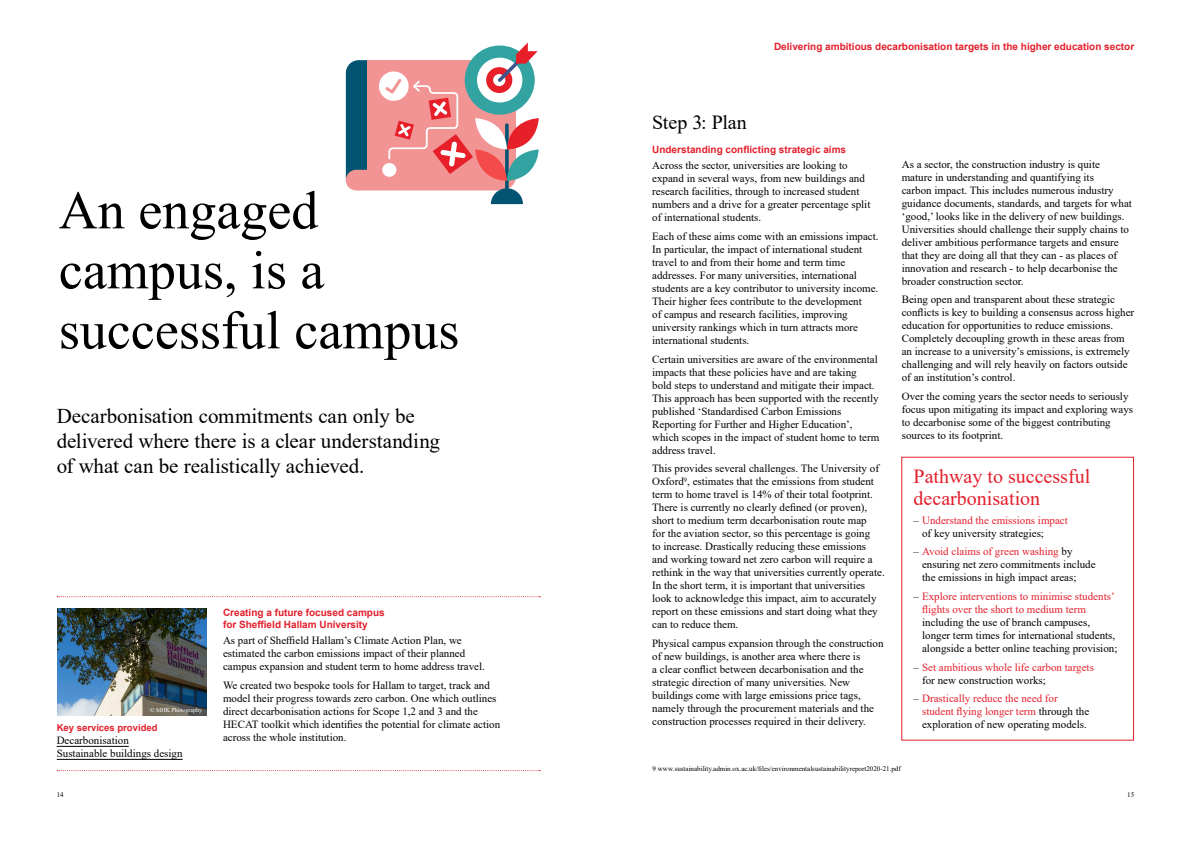
<style>
.page{position:relative;width:1191px;height:842px;background:#fff}
.page>*{position:absolute;margin:0;border:0;box-sizing:border-box;transform-origin:0 0}
.t1{font:54px/60px "Times New Roman";color:#000}
.t2{font:21px/25px "Times New Roman";letter-spacing:-.005em;color:#000}
.t3{font:20px/22px "Times New Roman";color:#e31f2b}
.t4{font:20px "Times New Roman";letter-spacing:-.005em;color:#000}
.t5{font:11px/13px "Times New Roman";color:#000}
.t6{font:11px/13px "Times New Roman";color:#e31f2b}
.t7{font:700 10px/12px "Arial";color:#e31f2b}
.t8{font:700 9.5px "Arial";color:#e31f2b}
.t9{font:7px "Times New Roman";color:#000}
.t10{font:6px "Times New Roman";color:#fff}
.s1{color:#000}
.s2{color:#e31f2b}
</style>
<div class="page">
<div style="left:901px;top:457px;width:233px;height:284px;border:1px solid #e31f2b"></div>
<svg style="left:57px;top:596px;width:483px;height:1px"></svg>
<img style="left:57px;top:608px;width:149px;height:108px">
<svg style="left:57px;top:770px;width:483px;height:1px"></svg>
<svg style="left:346px;top:43px;width:193px;height:161px"></svg>
<hr style="left:57px;top:746px;width:72px;height:1px;background:#000">
<hr style="left:57px;top:759px;width:126px;height:1px;background:#000">
<h1 class="t1" style="left:59px;top:179px;width:402px">An engaged campus, is a successful campus</h1>
<h2 class="t2" style="left:57px;top:403px;width:385px">Decarbonisation commitments can only be delivered where there is a clear understanding of what can be realistically achieved.</h2>
<p class="t10" style="left:150px;top:705px;width:54px">© MHK Photography</p>
<p class="t8" style="left:57px;top:721px;width:102px">Key services provided</p>
<p class="t5" style="left:57px;top:734px;width:127px">Decarbonisation<br>Sustainable buildings design</p>
<p class="t7" style="left:223px;top:606px;width:163px">Creating a future focused campus for Sheffield Hallam University</p>
<p class="t5" style="left:223px;top:633px;width:263px">As part of Sheffield Hallam’s Climate Action Plan, we estimated the carbon emissions impact of their planned campus expansion and student term to home address travel.</p>
<p class="t5" style="left:223px;top:678px;width:279px">We created two bespoke tools for Hallam to target, track and model their progress towards zero carbon. One which outlines direct decarbonisation actions for Scope 1,2 and 3 and the HECAT toolkit which identifies the potential for climate action across the whole institution.</p>
<p class="t7" style="left:774px;top:40px;width:362px">Delivering ambitious decarbonisation targets in the higher education sector</p>
<h3 class="t4" style="left:652px;top:108px;width:96px">Step 3: Plan</h3>
<p class="t7" style="left:652px;top:144px;width:195px">Understanding conflicting strategic aims</p>
<p class="t5" style="left:652px;top:159px;width:220px">Across the sector, universities are looking to expand in several ways, from new buildings and research facilities, through to increased student numbers and a drive for a greater percentage split of international students.</p>
<p class="t5" style="left:652px;top:229px;width:228px">Each of these aims come with an emissions impact.<br>In particular, the impact of international student travel to and from their home and term time addresses. For many universities, international students are a key contributor to university income.<br>Their higher fees contribute to the development<br>of campus and research facilities, improving university rankings which in turn attracts more international students.</p>
<p class="t5" style="left:652px;top:352px;width:229px">Certain universities are aware of the environmental impacts that these policies have and are taking<br>bold steps to understand and mitigate their impact.<br>This approach has been supported with the recently published ‘Standardised Carbon Emissions Reporting for Further and Higher Education’, which scopes in the impact of student home to term address travel.</p>
<p class="t5" style="left:652px;top:462px;width:234px">This provides several challenges. The University of Oxford<sup>9</sup>, estimates that the emissions from student term to home travel is 14% of their total footprint.<br>There is currently no clearly defined (or proven), short to medium term decarbonisation route map<br>for the aviation sector, so this percentage is going<br>to increase. Drastically reducing these emissions and working toward net zero carbon will require a rethink in the way that universities currently operate.<br>In the short term, it is important that universities look to acknowledge this impact, aim to accurately report on these emissions and start doing what they can to reduce them.</p>
<p class="t5" style="left:652px;top:636px;width:233px">Physical campus expansion through the construction of new buildings, is another area where there is<br>a clear conflict between decarbonisation and the strategic direction of many universities. New buildings come with large emissions price tags, namely through the procurement materials and the construction processes required in their delivery.</p>
<p class="t5" style="left:901px;top:157px;width:232px">As a sector, the construction industry is quite mature in understanding and quantifying its<br>carbon impact. This includes numerous industry guidance documents, standards, and targets for what ‘good,’ looks like in the delivery of new buildings.<br>Universities should challenge their supply chains to deliver ambitious performance targets and ensure that they are doing all that they can - as places of innovation and research - to help decarbonise the broader construction sector.</p>
<p class="t5" style="left:901px;top:293px;width:234px">Being open and transparent about these strategic conflicts is key to building a consensus across higher education for opportunities to reduce emissions.<br>Completely decoupling growth in these areas from an increase to a university’s emissions, is extremely challenging and will rely heavily on factors outside of an institution’s control.</p>
<p class="t5" style="left:901px;top:390px;width:233px">Over the coming years the sector needs to seriously focus upon mitigating its impact and exploring ways to decarbonise some of the biggest contributing sources to its footprint.</p>
<h3 class="t3" style="left:913px;top:465px;width:178px">Pathway to successful decarbonisation</h3>
<p class="t6" style="left:922px;top:513px;width:147px;text-indent:-9px"><span class="s1">–</span> Understand the emissions impact <span class="s1">of key university strategies;</span></p>
<p class="t5" style="left:922px;top:545px;width:175px;text-indent:-9px">– <span class="s2">Avoid claims of green washing</span> by ensuring net zero commitments include the emissions in high impact areas;</p>
<p class="t6" style="left:922px;top:589px;width:194px;text-indent:-9px"><span class="s1">–</span> Explore interventions to minimise students’ flights over the short to medium term</p>
<p class="t5" style="left:922px;top:615px;width:197px">including the use of branch campuses, longer term times for international students, alongside a better online teaching provision;</p>
<p class="t6" style="left:922px;top:660px;width:173px;text-indent:-9px"><span class="s1">–</span> Set ambitious whole life carbon targets <span class="s1">for new construction works;</span></p>
<p class="t6" style="left:922px;top:692px;width:169px;text-indent:-9px"><span class="s1">–</span> Drastically reduce the need for student flying longer term <span class="s1">through the exploration of new operating models.</span></p>
<p class="t9" style="left:652px;top:764px;width:250px">9 www.sustainability.admin.ox.ac.uk/files/environmentalsustainabilityreport2020-21.pdf</p>
<p class="t9" style="left:57px;top:789px;width:8px">14</p>
<p class="t9" style="left:1127px;top:789px;width:8px">15</p>
</div>
